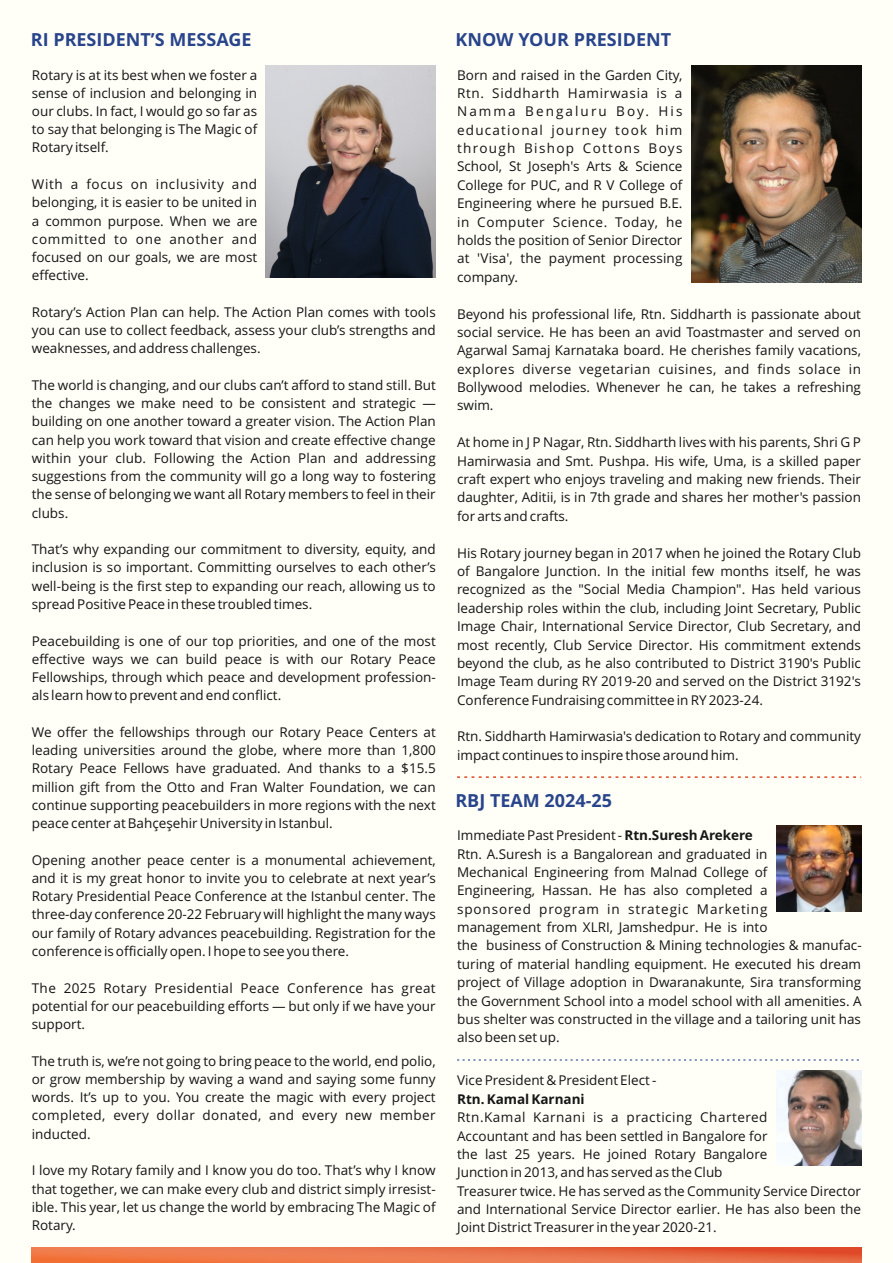
<style>
.page{position:relative;width:893px;height:1263px;background:#fffef7}
.page>*{position:absolute;margin:0;border:0;box-sizing:border-box;transform-origin:0 0}
.t1{font:700 18px "Open Sans";color:#28448b}
.t2{font:13.5px/18.5px "Open Sans";color:#151616;text-align:justify}
.t3{font:700 13.5px "Open Sans";color:#151616}
.s1{font-weight:700}
</style>
<div class="page">
<svg style="left:32px;top:1247px;width:829px;height:16px;background:#ea7046"></svg>
<svg style="left:457px;top:776px;width:404px;height:2px"></svg>
<img style="left:266px;top:65px;width:170px;height:213px">
<img style="left:691px;top:65px;width:170px;height:218px">
<img style="left:776px;top:826px;width:85px;height:86px">
<img style="left:776px;top:1071px;width:85px;height:95px">
<svg style="left:457px;top:1059px;width:402px;height:1px"></svg>
<h1 class="t1" style="left:31px;top:33px;width:222px">RI PRESIDENT’S MESSAGE</h1>
<h1 class="t1" style="left:455px;top:33px;width:217px">KNOW YOUR PRESIDENT</h1>
<p class="t2" style="left:457px;top:67px;width:227px">Born and raised in the Garden City, Rtn. Siddharth Hamirwasia is a Namma Bengaluru Boy. His educational journey took him through Bishop Cottons Boys School, St Joseph's Arts &amp; Science College for PUC, and R V College of Engineering where he pursued B.E. in Computer Science. Today, he holds the position of Senior Director at 'Visa', the payment processing company.</p>
<p class="t2" style="left:457px;top:306px;width:405px">Beyond his professional life, Rtn. Siddharth is passionate about social service. He has been an avid Toastmaster and served on Agarwal Samaj Karnataka board. He cherishes family vacations, explores diverse vegetarian cuisines, and finds solace in Bollywood melodies. Whenever he can, he takes a refreshing swim.</p>
<p class="t2" style="left:457px;top:434px;width:405px">At home in J P Nagar, Rtn. Siddharth lives with his parents, Shri G P Hamirwasia and Smt. Pushpa. His wife, Uma, is a skilled paper craft expert who enjoys traveling and making new friends. Their daughter, Aditii, is in 7th grade and shares her mother's passion for arts and crafts.</p>
<p class="t2" style="left:457px;top:545px;width:405px">His Rotary journey began in 2017 when he joined the Rotary Club of Bangalore Junction. In the initial few months itself, he was recognized as the "Social Media Champion". Has held various leadership roles within the club, including Joint Secretary, Public Image Chair, International Service Director, Club Secretary, and most recently, Club Service Director. His commitment extends beyond the club, as he also contributed to District 3190's Public Image Team during RY 2019-20 and served on the District 3192's Conference Fundraising committee in RY 2023-24.</p>
<p class="t2" style="left:457px;top:729px;width:405px">Rtn. Siddharth Hamirwasia's dedication to Rotary and community impact continues to inspire those around him.</p>
<p class="t2" style="left:32px;top:67px;width:227px">Rotary is at its best when we foster a sense of inclusion and belonging in our clubs. In fact, I would go so far as to say that belonging is The Magic of Rotary itself.</p>
<p class="t2" style="left:32px;top:176px;width:227px">With a focus on inclusivity and belonging, it is easier to be united in a common purpose. When we are committed to one another and focused on our goals, we are most effective.</p>
<p class="t2" style="left:32px;top:304px;width:405px">Rotary’s Action Plan can help. The Action Plan comes with tools you can use to collect feedback, assess your club’s strengths and weaknesses, and address challenges.</p>
<p class="t2" style="left:32px;top:377px;width:405px">The world is changing, and our clubs can’t afford to stand still. But the changes we make need to be consistent and strategic — building on one another toward a greater vision. The Action Plan can help you work toward that vision and create effective change within your club. Following the Action Plan and addressing suggestions from the community will go a long way to fostering the sense of belonging we want all Rotary members to feel in their clubs.</p>
<p class="t2" style="left:32px;top:542px;width:405px">That’s why expanding our commitment to diversity, equity, and inclusion is so important. Committing ourselves to each other’s well-being is the first step to expanding our reach, allowing us to spread Positive Peace in these troubled times.</p>
<p class="t2" style="left:32px;top:633px;width:405px">Peacebuilding is one of our top priorities, and one of the most effective ways we can build peace is with our Rotary Peace Fellowships, through which peace and development profession&shy;als learn how to prevent and end conflict.</p>
<p class="t2" style="left:32px;top:724px;width:405px">We offer the fellowships through our Rotary Peace Centers at leading universities around the globe, where more than 1,800<br>Rotary Peace Fellows have graduated. And thanks to a $15.5 million gift from the Otto and Fran Walter Foundation, we can continue supporting peacebuilders in more regions with the next peace center at Bahçeşehir University in Istanbul.</p>
<p class="t2" style="left:32px;top:852px;width:405px">Opening another peace center is a monumental achievement, and it is my great honor to invite you to celebrate at next year’s Rotary Presidential Peace Conference at the Istanbul center. The three-day conference 20-22 February will highlight the many ways our family of Rotary advances peacebuilding. Registration for the conference is officially open. I hope to see you there.</p>
<p class="t2" style="left:32px;top:980px;width:405px">The 2025 Rotary Presidential Peace Conference has great potential for our peacebuilding efforts — but only if we have your support.</p>
<p class="t2" style="left:32px;top:1053px;width:405px">The truth is, we’re not going to bring peace to the world, end polio, or grow membership by waving a wand and saying some funny words. It’s up to you. You create the magic with every project completed, every dollar donated, and every new member inducted.</p>
<p class="t2" style="left:32px;top:1163px;width:405px">I love my Rotary family and I know you do too. That’s why I know that together, we can make every club and district simply irresist&shy;ible. This year, let us change the world by embracing The Magic of Rotary.</p>
<h1 class="t1" style="left:455px;top:793px;width:158px">RBJ TEAM 2024-25</h1>
<p class="t2" style="left:457px;top:827px;width:406px;text-align:left">Immediate Past President - <span class="s1">Rtn.Suresh Arekere<br></span>Rtn. A.Suresh is a Bangalorean and graduated in<br>Mechanical Engineering from Malnad College of<br>Engineering, Hassan. He has also completed a<br>sponsored program in strategic Marketing<br>management from XLRI, Jamshedpur. He is into<br>the business of Construction &amp; Mining technologies &amp; manufac&shy;turing of material handling equipment. He executed his dream project of Village adoption in Dwaranakunte, Sira transforming the Government School into a model school with all amenities. A bus shelter was constructed in the village and a tailoring unit has also been set up.</p>
<p class="t2" style="left:457px;top:1072px;width:201px">Vice President &amp; President Elect -</p>
<p class="t3" style="left:457px;top:1093px;width:129px">Rtn. Kamal Karnani</p>
<p class="t2" style="left:457px;top:1109px;width:405px;text-align:left">Rtn.Kamal Karnani is a practicing Chartered<br>Accountant and has been settled in Bangalore for<br>the last 25 years. He joined Rotary Bangalore<br>Junction in 2013, and has served as the Club<br>Treasurer twice. He has served as the Community Service Director and International Service Director earlier. He has also been the Joint District Treasurer in the year 2020-21.</p>
</div>
